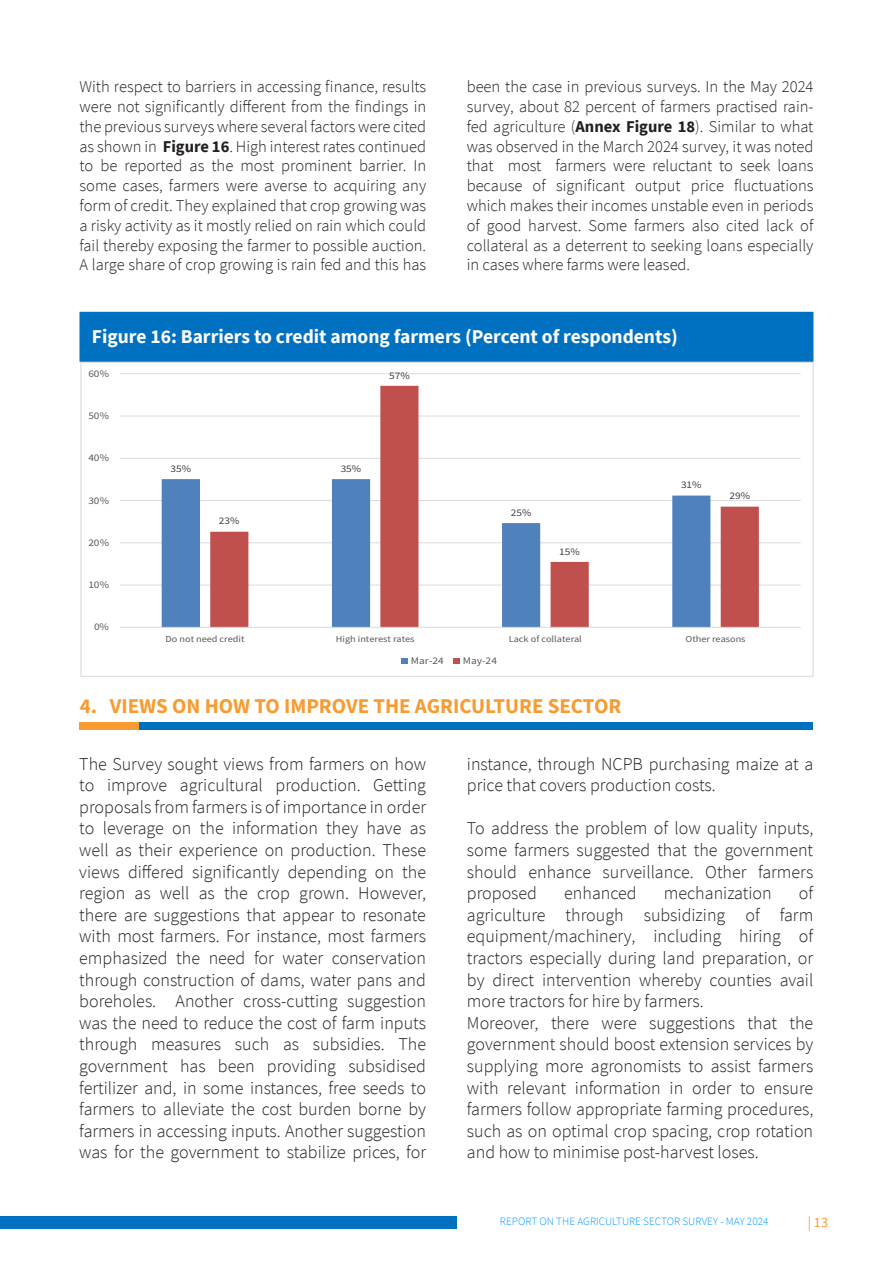
<style>
.page{position:relative;width:893px;height:1263px;background:#fff}
.page>*{position:absolute;margin:0;border:0;box-sizing:border-box;transform-origin:0 0}
.t1{font:700 21px "Source Sans Pro";color:#f89b31}
.t2{font:700 19.5px "Source Sans Pro";color:#fff}
.t3{font:300 18px/21.6px "Source Sans Pro";color:#231f20;text-align:justify}
.t4{font:300 16.5px/19.8px "Source Sans Pro";color:#231f20;text-align:justify}
.t5{font:14.25px "Source Sans Pro";color:#f89b31}
.t6{font:300 11.25px "Source Sans Pro";color:#09f}
.t7{font:10.05px "Source Sans Pro";color:#595959;scale:1.12 1}
.t8{font:10.05px "Source Sans Pro";letter-spacing:-.005em;color:#404040;scale:1.12 1}
.t9{font:9.15px "Source Sans Pro";color:#595959;scale:1.12 1}
.s1{font-weight:700}
</style>
<div class="page">
<div style="left:0;top:1217px;width:457px;height:12px;background:#0070c0"></div>
<div style="left:80px;top:312px;width:733px;height:50px;background:#0070c0;border:3px solid #0070c0"></div>
<hr style="left:120px;top:585px;width:681px;height:1px;background:#d9d9d9">
<hr style="left:120px;top:542px;width:681px;height:1px;background:#d9d9d9">
<hr style="left:120px;top:500px;width:681px;height:1px;background:#d9d9d9">
<hr style="left:120px;top:458px;width:681px;height:1px;background:#d9d9d9">
<hr style="left:120px;top:416px;width:681px;height:1px;background:#d9d9d9">
<hr style="left:120px;top:373px;width:681px;height:1px;background:#d9d9d9">
<svg style="left:162px;top:479px;width:48px;height:148px;fill:#4f81bd"></svg>
<svg style="left:210px;top:386px;width:549px;height:241px"></svg>
<hr style="left:120px;top:627px;width:681px;height:1px;background:#d9d9d9">
<svg style="left:402px;top:658px;width:6px;height:6px"></svg>
<div style="left:453px;top:658px;width:7px;height:6px;background:#c0504d"></div>
<div style="left:79px;top:722px;width:62px;height:8px;background:#f89b31"></div>
<div style="left:139px;top:722px;width:674px;height:8px;background:#0070c0"></div>
<p class="t4" style="left:80px;top:77px;width:348px">With respect to barriers in accessing finance, results were not significantly different from the findings in the previous surveys where several factors were cited as shown in <span class="s1">Figure 16</span>. High interest rates continued to be reported as the most prominent barrier. In some cases, farmers were averse to acquiring any form of credit. They explained that crop growing was a risky activity as it mostly relied on rain which could fail thereby exposing the farmer to possible auction.<br>A large share of crop growing is rain fed and this has</p>
<p class="t4" style="left:467px;top:77px;width:348px">been the case in previous surveys. In the May 2024 survey, about 82 percent of farmers practised rain&shy;fed agriculture (<span class="s1">Annex Figure 18</span>). Similar to what was observed in the March 2024 survey, it was noted that most farmers were reluctant to seek loans because of significant output price fluctuations which makes their incomes unstable even in periods of good harvest. Some farmers also cited lack of collateral as a deterrent to seeking loans especially in cases where farms were leased.</p>
<p class="t2" style="left:92px;top:323px;width:587px">Figure 16: Barriers to credit among farmers (Percent of respondents)</p>
<p class="t7" style="left:88px;top:367px;width:20px">60%</p>
<p class="t7" style="left:88px;top:409px;width:20px">50%</p>
<p class="t7" style="left:88px;top:451px;width:20px">40%</p>
<p class="t7" style="left:88px;top:494px;width:20px">30%</p>
<p class="t7" style="left:88px;top:536px;width:20px">20%</p>
<p class="t7" style="left:88px;top:578px;width:20px">10%</p>
<p class="t7" style="left:94px;top:621px;width:15px">0%</p>
<p class="t8" style="left:389px;top:369px;width:20px">57%</p>
<p class="t8" style="left:171px;top:462px;width:20px">35%</p>
<p class="t8" style="left:341px;top:462px;width:20px">35%</p>
<p class="t8" style="left:219px;top:515px;width:20px">23%</p>
<p class="t8" style="left:511px;top:506px;width:20px">25%</p>
<p class="t8" style="left:559px;top:545px;width:20px">15%</p>
<p class="t8" style="left:681px;top:478px;width:20px">31%</p>
<p class="t8" style="left:729px;top:489px;width:20px">29%</p>
<p class="t9" style="left:165px;top:633px;width:72px">Do not need credit</p>
<p class="t9" style="left:336px;top:633px;width:72px">High interest rates</p>
<p class="t9" style="left:509px;top:633px;width:67px">Lack of collateral</p>
<p class="t9" style="left:685px;top:633px;width:55px">Other reasons</p>
<p class="t7" style="left:411px;top:654px;width:31px">Mar-24</p>
<p class="t7" style="left:463px;top:654px;width:32px">May-24</p>
<p class="t1" style="left:80px;top:692px;width:543px">4. VIEWS ON HOW TO IMPROVE THE AGRICULTURE SECTOR</p>
<p class="t3" style="left:79px;top:753px;width:348px">The Survey sought views from farmers on how to improve agricultural production. Getting proposals from farmers is of importance in order to leverage on the information they have as well as their experience on production. These views differed significantly depending on the region as well as the crop grown. However, there are suggestions that appear to resonate with most farmers. For instance, most farmers emphasized the need for water conservation through construction of dams, water pans and boreholes. Another cross-cutting suggestion was the need to reduce the cost of farm inputs through measures such as subsidies. The government has been providing subsidised fertilizer and, in some instances, free seeds to farmers to alleviate the cost burden borne by farmers in accessing inputs. Another suggestion was for the government to stabilize prices, for</p>
<p class="t3" style="left:467px;top:753px;width:348px">instance, through NCPB purchasing maize at a price that covers production costs.</p>
<p class="t3" style="left:467px;top:818px;width:348px">To address the problem of low quality inputs, some farmers suggested that the government should enhance surveillance. Other farmers proposed</p>
<p class="t3" style="left:467px;top:882px;width:348px;text-indent:332px">of agriculture through subsidizing of farm equipment/machinery, including hiring of tractors especially during land preparation, or by direct intervention whereby counties avail more tractors for hire by farmers.</p>
<p class="t3" style="left:467px;top:1012px;width:348px">Moreover, there were suggestions that the government should boost extension services by supplying more agronomists to assist farmers with relevant information in order to ensure farmers follow appropriate farming procedures, such as on optimal crop spacing, crop rotation and how to minimise post-harvest loses.</p>
<p class="t3" style="left:564px;top:882px;width:74px">enhanced</p>
<p class="t3" style="left:664px;top:882px;width:109px">mechanization</p>
<p class="t6" style="left:500px;top:1214px;width:270px">REPORT ON THE AGRICULTURE SECTOR SURVEY - MAY 2024</p>
<p class="t5" style="left:808px;top:1213px;width:22px">| 13</p>
</div>
